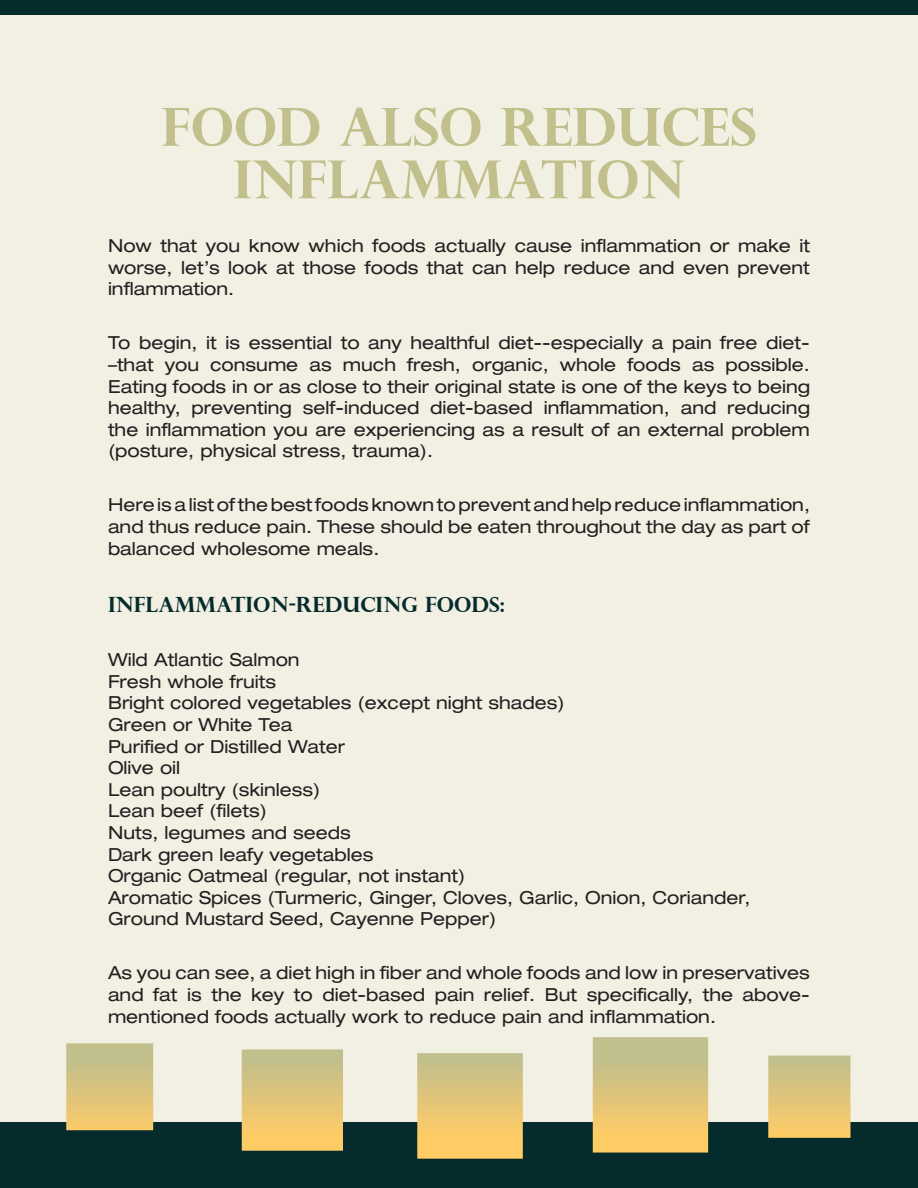
<style>
.page{position:relative;width:918px;height:1188px;background:#fff}
.page>*{position:absolute;margin:0;border:0;box-sizing:border-box;transform-origin:0 0}
.t1{font:700 52.5px/52.5px "Perpetua Titling";color:#c1bf8b;text-align:center}
.t2{font:700 21px "Perpetua Titling";color:#062b2c}
.t3{font:expanded 18px/21.6px "Helvetica Neue";color:#231f20;text-align:justify}
</style>
<div class="page">
<div style="left:0;top:0;width:918px;height:1174px;background:#f1f0e3"></div>
<div style="left:0;top:1123px;width:918px;height:65px;background:#062b2c"></div>
<div style="left:0;top:0;width:918px;height:14px;background:#062b2c"></div>
<svg style="left:66px;top:1037px;width:784px;height:122px"></svg>
<p class="t1" style="left:161px;top:100px;width:597px">FOOD ALSO REDUCES<br>INFLAMMATION</p>
<p class="t3" style="left:108px;top:235px;width:704px">Now that you know which foods actually cause inflammation or make it worse, let’s look at those foods that can help reduce and even prevent inflammation.</p>
<p class="t3" style="left:108px;top:332px;width:704px">To begin, it is essential to any healthful diet--especially a pain free diet-–that you consume as much fresh, organic, whole foods as possible.<br>Eating foods in or as close to their original state is one of the keys to being healthy, preventing self-induced diet-based inflammation, and reducing the inflammation you are experiencing as a result of an external problem (posture, physical stress, trauma).</p>
<p class="t3" style="left:108px;top:494px;width:704px">Here is a list of the best foods known to prevent and help reduce inflammation, and thus reduce pain. These should be eaten throughout the day as part of balanced wholesome meals.</p>
<p class="t2" style="left:108px;top:592px;width:399px">INFLAMMATION-REDUCING FOODS:</p>
<p class="t3" style="left:108px;top:649px;width:644px;text-align:left">Wild Atlantic Salmon<br>Fresh whole fruits<br>Bright colored vegetables (except night shades)<br>Green or White Tea<br>Purified or Distilled Water<br>Olive oil<br>Lean poultry (skinless)<br>Lean beef (filets)<br>Nuts, legumes and seeds<br>Dark green leafy vegetables<br>Organic Oatmeal (regular, not instant)<br>Aromatic Spices (Turmeric, Ginger, Cloves, Garlic, Onion, Coriander,<br>Ground Mustard Seed, Cayenne Pepper)</p>
<p class="t3" style="left:108px;top:962px;width:703px">As you can see, a diet high in fiber and whole foods and low in preservatives and fat is the key to diet-based pain relief. But specifically, the above&shy;mentioned foods actually work to reduce pain and inflammation.</p>
</div>
